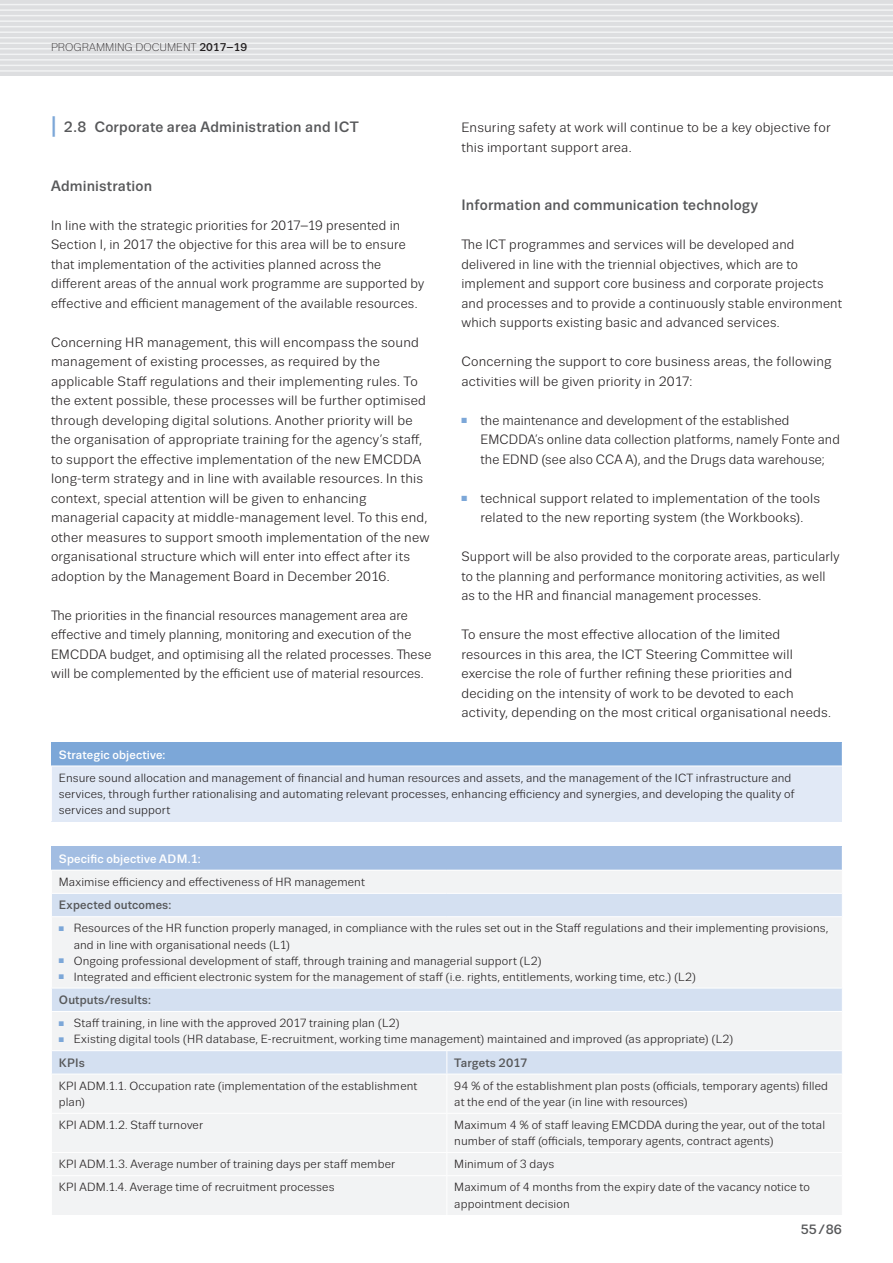
<style>
.page{position:relative;width:893px;height:1263px;background:#fff}
.page>*{position:absolute;margin:0;border:0;box-sizing:border-box;transform-origin:0 0}
.III_Headline{font:500 15px "Trivia Sans";letter-spacing:.01em;color:#57585a}
.II_Headline_TOC{font:500 15px "Trivia Sans";letter-spacing:.01em;color:#57585a}
.TEXT_Regular_9_13{font:13.5px/19.5px "Trivia Sans";letter-spacing:.015em;color:#231f20}
.t1{font:500 13.5px "Trivia Sans";color:#57585a}
.Table_Text_medium{font:500 12.15px "Trivia Sans";letter-spacing:.015em;color:#57585a}
.Table_Headers{font:500 12.15px "Trivia Sans";letter-spacing:.015em;color:#fff}
.Table_Text{font:11.85px/16px "Trivia Sans";letter-spacing:.01em;color:#231f20}
.t2{font:300 11.25px "Trivia Sans";color:#231f20}
.s1{font-weight:500}
.s2{font-weight:700;font-size:22.5px;color:#7ca7d8}
.s3{color:#7ca7d8}
</style>
<div class="page">
<div style="left:0;top:0;width:893px;height:76px;background:#dddee0"></div>
<hr style="left:0;top:4px;width:893px;height:1px;background:#f2f3f4">
<hr style="left:0;top:9px;width:893px;height:2px;background:#f2f3f4">
<hr style="left:0;top:15px;width:893px;height:1px;background:#f2f3f4">
<hr style="left:0;top:20px;width:893px;height:2px;background:#f2f3f4">
<hr style="left:0;top:26px;width:893px;height:1px;background:#f2f3f4">
<hr style="left:0;top:31px;width:893px;height:2px;background:#f2f3f4">
<hr style="left:0;top:37px;width:893px;height:1px;background:#f2f3f4">
<hr style="left:0;top:43px;width:893px;height:1px;background:#f2f3f4">
<hr style="left:0;top:48px;width:893px;height:2px;background:#f2f3f4">
<hr style="left:0;top:54px;width:893px;height:1px;background:#f2f3f4">
<hr style="left:0;top:59px;width:893px;height:2px;background:#f2f3f4">
<hr style="left:0;top:65px;width:893px;height:1px;background:#f2f3f4">
<hr style="left:0;top:70px;width:893px;height:2px;background:#f2f3f4">
<div style="left:51px;top:742px;width:791px;height:24px;background:#7ca7d8"></div>
<div style="left:51px;top:766px;width:791px;height:55px;background:#e1e9f6"></div>
<hr style="left:51px;top:766px;width:792px;height:1px;background:#fff">
<hr style="left:51px;top:766px;width:1px;height:55px;background:#fff">
<div style="left:51px;top:847px;width:791px;height:23px;background:#a2bde2"></div>
<div style="left:52px;top:871px;width:790px;height:344px;background:#f2f3f4"></div>
<svg style="left:52px;top:894px;width:790px;height:180px;fill:#f2f3f4"></svg>
<svg style="left:446px;top:1051px;width:1px;height:23px"></svg>
<hr style="left:446px;top:1074px;width:1px;height:39px;background:#fff">
<hr style="left:51px;top:1113px;width:396px;height:1px;background:#fff">
<hr style="left:447px;top:1113px;width:396px;height:1px;background:#fff">
<hr style="left:446px;top:1114px;width:1px;height:38px;background:#fff">
<hr style="left:51px;top:1152px;width:396px;height:1px;background:#fff">
<hr style="left:447px;top:1152px;width:396px;height:1px;background:#fff">
<svg style="left:446px;top:1153px;width:1px;height:22px"></svg>
<hr style="left:51px;top:1175px;width:396px;height:1px;background:#fff">
<hr style="left:447px;top:1175px;width:396px;height:1px;background:#fff">
<hr style="left:446px;top:1176px;width:1px;height:39px;background:#fff">
<hr style="left:51px;top:893px;width:396px;height:1px;background:#fff">
<hr style="left:447px;top:893px;width:396px;height:1px;background:#fff">
<hr style="left:51px;top:916px;width:396px;height:1px;background:#fff">
<hr style="left:447px;top:916px;width:396px;height:1px;background:#fff">
<hr style="left:51px;top:988px;width:396px;height:1px;background:#fff">
<hr style="left:447px;top:988px;width:396px;height:1px;background:#fff">
<hr style="left:51px;top:1011px;width:396px;height:1px;background:#fff">
<hr style="left:447px;top:1011px;width:396px;height:1px;background:#fff">
<hr style="left:51px;top:1050px;width:396px;height:1px;background:#fff">
<hr style="left:447px;top:1050px;width:396px;height:1px;background:#fff">
<hr style="left:51px;top:1074px;width:396px;height:1px;background:#fff">
<hr style="left:447px;top:1074px;width:396px;height:1px;background:#fff">
<p class="t2" style="left:51px;top:42px;width:198px">PROGRAMMING DOCUMENT <span class="s1">2017–19</span></p>
<p class="II_Headline_TOC" style="left:51px;top:119px;width:309px"><span class="s2">|</span> 2.8 Corporate area Administration and ICT</p>
<p class="III_Headline" style="left:51px;top:177px;width:103px">Administration</p>
<p class="TEXT_Regular_9_13" style="left:51px;top:215px;width:375px">In line with the strategic priorities for 2017–19 presented in Section I, in 2017 the objective for this area will be to ensure that implementation of the activities planned across the different areas of the annual work programme are supported by effective and efficient management of the available resources.</p>
<p class="TEXT_Regular_9_13" style="left:51px;top:332px;width:380px">Concerning HR management, this will encompass the sound management of existing processes, as required by the applicable Staff regulations and their implementing rules. To the extent possible, these processes will be further optimised through developing digital solutions. Another priority will be the organisation of appropriate training for the agency’s staff, to support the effective implementation of the new EMCDDA long-term strategy and in line with available resources. In this context, special attention will be given to enhancing managerial capacity at middle-management level. To this end, other measures to support smooth implementation of the new organisational structure which will enter into effect after its adoption by the Management Board in December 2016.</p>
<p class="TEXT_Regular_9_13" style="left:51px;top:605px;width:382px">The priorities in the financial resources management area are effective and timely planning, monitoring and execution of the EMCDDA budget, and optimising all the related processes. These will be complemented by the efficient use of material resources.</p>
<p class="TEXT_Regular_9_13" style="left:461px;top:118px;width:371px">Ensuring safety at work will continue to be a key objective for this important support area.</p>
<p class="III_Headline" style="left:461px;top:197px;width:298px">Information and communication technology</p>
<p class="TEXT_Regular_9_13" style="left:461px;top:235px;width:382px">The ICT programmes and services will be developed and delivered in line with the triennial objectives, which are to implement and support core business and corporate projects and processes and to provide a continuously stable environment which supports existing basic and advanced services.</p>
<p class="TEXT_Regular_9_13" style="left:461px;top:352px;width:372px">Concerning the support to core business areas, the following activities will be given priority in 2017:</p>
<p class="TEXT_Regular_9_13" style="left:480px;top:410px;width:361px;text-indent:-19px"><span class="s3">■</span> the maintenance and development of the established<br>EMCDDA’s online data collection platforms, namely Fonte and the EDND (see also CCA A), and the Drugs data warehouse;</p>
<p class="TEXT_Regular_9_13" style="left:461px;top:488px;width:360px;text-align:center"><span class="s3">■</span> technical support related to implementation of the tools related to the new reporting system (the Workbooks).</p>
<p class="TEXT_Regular_9_13" style="left:461px;top:547px;width:380px">Support will be also provided to the corporate areas, particularly to the planning and performance monitoring activities, as well as to the HR and financial management processes.</p>
<p class="TEXT_Regular_9_13" style="left:461px;top:625px;width:371px">To ensure the most effective allocation of the limited resources in this area, the ICT Steering Committee will exercise the role of further refining these priorities and deciding on the intensity of work to be devoted to each activity, depending on the most critical organisational needs.</p>
<p class="Table_Headers" style="left:59px;top:748px;width:108px">Strategic objective:</p>
<p class="Table_Text" style="left:59px;top:770px;width:737px">Ensure sound allocation and management of financial and human resources and assets, and the management of the ICT infrastructure and services, through further rationalising and automating relevant processes, enhancing efficiency and synergies, and developing the quality of services and support</p>
<p class="Table_Headers" style="left:59px;top:852px;width:143px">Specific objective ADM.1:</p>
<p class="Table_Text" style="left:59px;top:874px;width:307px">Maximise efficiency and effectiveness of HR management</p>
<p class="Table_Text_medium" style="left:59px;top:898px;width:114px">Expected outcomes:</p>
<p class="Table_Text" style="left:74px;top:920px;width:756px;text-indent:-15px"><span class="s3">■</span> Resources of the HR function properly managed, in compliance with the rules set out in the Staff regulations and their implementing provisions, and in line with organisational needs (L1)</p>
<p class="Table_Text" style="left:59px;top:953px;width:484px"><span class="s3">■</span> Ongoing professional development of staff, through training and managerial support (L2)</p>
<p class="Table_Text" style="left:59px;top:969px;width:639px"><span class="s3">■</span> Integrated and efficient electronic system for the management of staff (i.e. rights, entitlements, working time, etc.) (L2)</p>
<p class="Table_Text_medium" style="left:59px;top:993px;width:94px">Outputs/results:</p>
<p class="Table_Text" style="left:59px;top:1015px;width:343px"><span class="s3">■</span> Staff training, in line with the approved 2017 training plan (L2)</p>
<p class="Table_Text" style="left:59px;top:1031px;width:676px"><span class="s3">■</span> Existing digital tools (HR database, E-recruitment, working time management) maintained and improved (as appropriate) (L2)</p>
<p class="Table_Text_medium" style="left:59px;top:1056px;width:28px">KPIs</p>
<p class="Table_Text_medium" style="left:454px;top:1056px;width:75px">Targets 2017</p>
<p class="Table_Text" style="left:59px;top:1078px;width:360px">KPI ADM.1.1. Occupation rate (implementation of the establishment plan)</p>
<p class="Table_Text" style="left:454px;top:1078px;width:375px">94 % of the establishment plan posts (officials, temporary agents) filled at the end of the year (in line with resources)</p>
<p class="Table_Text" style="left:59px;top:1117px;width:146px">KPI ADM.1.2. Staff turnover</p>
<p class="Table_Text" style="left:454px;top:1117px;width:372px">Maximum 4 % of staff leaving EMCDDA during the year, out of the total number of staff (officials, temporary agents, contract agents)</p>
<p class="Table_Text" style="left:59px;top:1156px;width:338px">KPI ADM.1.3. Average number of training days per staff member</p>
<p class="Table_Text" style="left:454px;top:1156px;width:102px">Minimum of 3 days</p>
<p class="Table_Text" style="left:59px;top:1179px;width:277px">KPI ADM.1.4. Average time of recruitment processes</p>
<p class="Table_Text" style="left:454px;top:1179px;width:357px">Maximum of 4 months from the expiry date of the vacancy notice to appointment decision</p>
<p class="t1" style="left:801px;top:1222px;width:43px">55/86</p>
</div>
